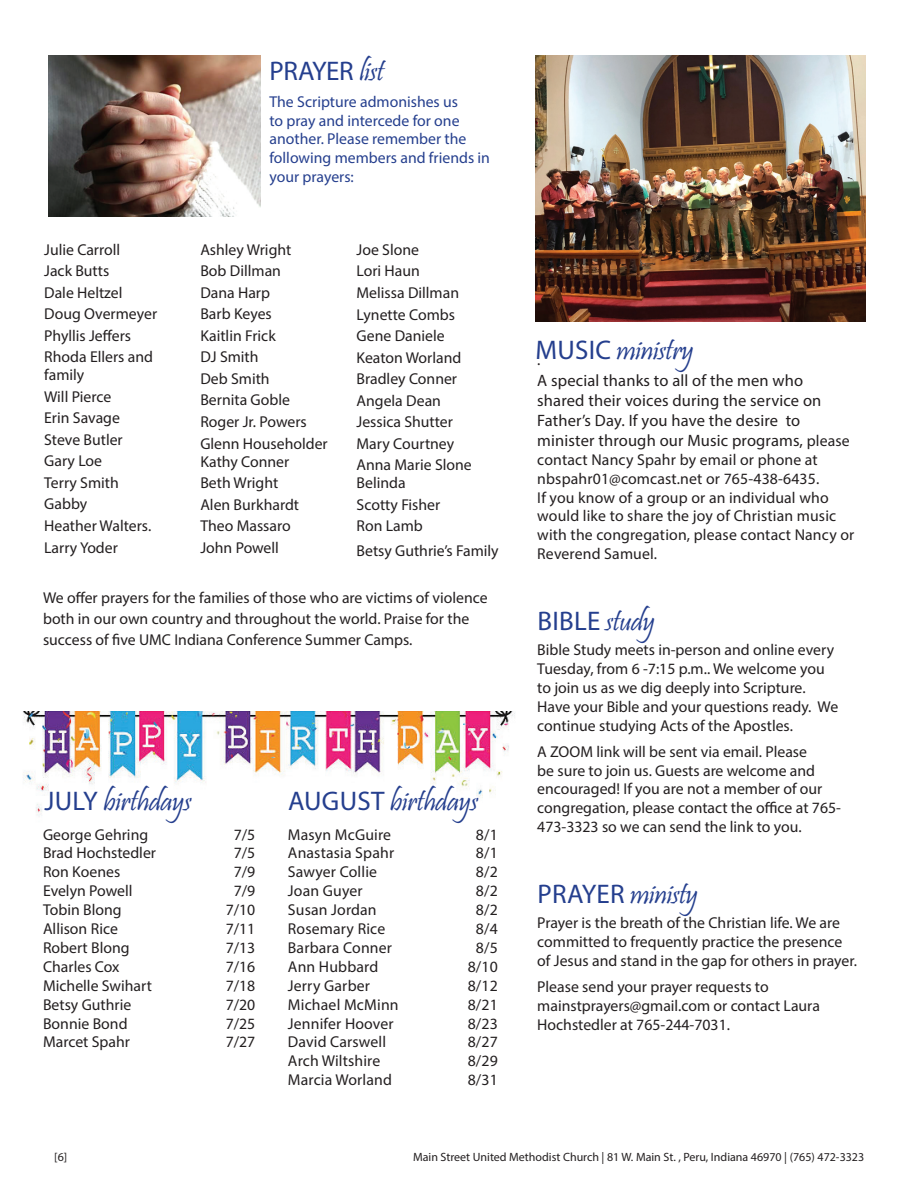
<style>
.page{position:relative;width:918px;height:1188px;background:#fff}
.page>*{position:absolute;margin:0;border:0;box-sizing:border-box;transform-origin:0 0}
.t1{font:30px "Pristina";letter-spacing:-.01em;color:#253f8e}
.t2{font:27px "Myriad Pro";letter-spacing:-.005em;color:#253f8e}
.t3{font:16.5px/19.8px "Myriad Pro";letter-spacing:.01em;color:#231f20}
.t4{font:15.75px/21.5px "Myriad Pro";color:#231f20}
.t5{font:15.75px/18.9px "Myriad Pro";color:#253f8e}
.t6{font:12px "Myriad Pro";color:#231f20}
.s1{font-family:"Pristina";font-size:30px}
.s2{font-family:"Myriad Pro";font-size:27px}
.s3{font-size:15.75px}
</style>
<div class="page">
<img style="left:48px;top:56px;width:212px;height:160px">
<img style="left:23px;top:712px;width:492px;height:104px">
<img style="left:535px;top:56px;width:330px;height:265px">
<p class="t4" style="left:44px;top:239px;width:114px">Julie Carroll<br>Jack Butts<br>Dale Heltzel<br>Doug Overmeyer<br>Phyllis Jeffers<br>Rhoda Ellers and</p>
<p class="t4" style="left:44px;top:364px;width:109px">family<br>Will Pierce<br>Erin Savage<br>Steve Butler<br>Gary Loe<br>Terry Smith<br>Gabby<br>Heather Walters.<br>Larry Yoder</p>
<h2 class="t2" style="left:270px;top:55px;width:116px">PRAYER <span class="s1">list</span></h2>
<p class="t5" style="left:270px;top:92px;width:222px">The Scripture admonishes us<br>to pray and intercede for one another. Please remember the following members and friends in your prayers:</p>
<p class="t4" style="left:200px;top:239px;width:129px">Ashley Wright<br>Bob Dillman<br>Dana Harp<br>Barb Keyes<br>Kaitlin Frick<br>DJ Smith<br>Deb Smith<br>Bernita Goble<br>Roger Jr. Powers<br>Glenn Householder</p>
<p class="t4" style="left:200px;top:450px;width:100px">Kathy Conner<br>Beth Wright<br>Alen Burkhardt<br>Theo Massaro<br>John Powell</p>
<p class="t4" style="left:357px;top:239px;width:117px">Joe Slone<br>Lori Haun<br>Melissa Dillman<br>Lynette Combs<br>Gene Daniele<br>Keaton Worland<br>Bradley Conner<br>Angela Dean<br>Jessica Shutter<br>Mary Courtney<br>Anna Marie Slone</p>
<p class="t4" style="left:357px;top:472px;width:85px">Belinda<br>Scotty Fisher<br>Ron Lamb</p>
<p class="t4" style="left:357px;top:539px;width:144px">Betsy Guthrie’s Family</p>
<p class="t4" style="left:43px;top:587px;width:446px;line-height:21px">We offer prayers for the families of those who are victims of violence both in our own country and throughout the world. Praise for the success of five UMC Indiana Conference Summer Camps.</p>
<h1 class="t1" style="left:44px;top:784px;width:148px"><span class="s2">JULY</span> birthdays</h1>
<p class="t4" style="left:43px;top:823px;width:107px">George Gehring</p>
<p class="t4" style="left:234px;top:823px;width:23px">7/5</p>
<p class="t4" style="left:43px;top:842px;width:115px">Brad Hochstedler</p>
<p class="t4" style="left:234px;top:842px;width:23px">7/5</p>
<p class="t4" style="left:43px;top:861px;width:79px">Ron Koenes</p>
<p class="t4" style="left:234px;top:861px;width:23px">7/9</p>
<p class="t4" style="left:43px;top:880px;width:91px">Evelyn Powell</p>
<p class="t4" style="left:234px;top:880px;width:23px">7/9</p>
<p class="t4" style="left:43px;top:899px;width:80px">Tobin Blong</p>
<p class="t4" style="left:226px;top:899px;width:31px">7/10</p>
<p class="t4" style="left:43px;top:918px;width:76px">Allison Rice</p>
<p class="t4" style="left:226px;top:918px;width:31px">7/11</p>
<p class="t4" style="left:43px;top:937px;width:88px">Robert Blong</p>
<p class="t4" style="left:226px;top:937px;width:31px">7/13</p>
<p class="t4" style="left:43px;top:956px;width:78px">Charles Cox</p>
<p class="t4" style="left:226px;top:956px;width:31px">7/16</p>
<p class="t4" style="left:43px;top:974px;width:110px">Michelle Swihart</p>
<p class="t4" style="left:226px;top:974px;width:31px">7/18</p>
<p class="t4" style="left:43px;top:993px;width:90px">Betsy Guthrie</p>
<p class="t4" style="left:226px;top:993px;width:31px">7/20</p>
<p class="t4" style="left:43px;top:1012px;width:86px">Bonnie Bond</p>
<p class="t4" style="left:226px;top:1012px;width:31px">7/25</p>
<p class="t4" style="left:43px;top:1031px;width:88px">Marcet Spahr</p>
<p class="t4" style="left:226px;top:1031px;width:31px">7/27</p>
<h1 class="t1" style="left:288px;top:784px;width:191px"><span class="s2">AUGUST</span> birthdays</h1>
<p class="t4" style="left:288px;top:823px;width:105px">Masyn McGuire</p>
<p class="t4" style="left:476px;top:823px;width:23px">8/1</p>
<p class="t4" style="left:288px;top:842px;width:108px">Anastasia Spahr</p>
<p class="t4" style="left:476px;top:842px;width:23px">8/1</p>
<p class="t4" style="left:288px;top:861px;width:91px">Sawyer Collie</p>
<p class="t4" style="left:476px;top:861px;width:23px">8/2</p>
<p class="t4" style="left:288px;top:880px;width:76px">Joan Guyer</p>
<p class="t4" style="left:476px;top:880px;width:23px">8/2</p>
<p class="t4" style="left:288px;top:899px;width:90px">Susan Jordan</p>
<p class="t4" style="left:476px;top:899px;width:23px">8/2</p>
<p class="t4" style="left:288px;top:918px;width:99px">Rosemary Rice</p>
<p class="t4" style="left:476px;top:918px;width:23px">8/4</p>
<p class="t4" style="left:288px;top:937px;width:106px">Barbara Conner</p>
<p class="t4" style="left:476px;top:937px;width:23px">8/5</p>
<p class="t4" style="left:288px;top:956px;width:92px">Ann Hubbard</p>
<p class="t4" style="left:468px;top:956px;width:32px">8/10</p>
<p class="t4" style="left:288px;top:974px;width:84px">Jerry Garber</p>
<p class="t4" style="left:468px;top:974px;width:32px">8/12</p>
<p class="t4" style="left:288px;top:993px;width:112px">Michael McMinn</p>
<p class="t4" style="left:468px;top:993px;width:32px">8/21</p>
<p class="t4" style="left:288px;top:1012px;width:107px">Jennifer Hoover</p>
<p class="t4" style="left:468px;top:1012px;width:32px">8/23</p>
<p class="t4" style="left:288px;top:1031px;width:100px">David Carswell</p>
<p class="t4" style="left:468px;top:1031px;width:32px">8/27</p>
<p class="t4" style="left:288px;top:1050px;width:94px">Arch Wiltshire</p>
<p class="t4" style="left:468px;top:1050px;width:32px">8/29</p>
<p class="t4" style="left:288px;top:1069px;width:106px">Marcia Worland</p>
<p class="t4" style="left:468px;top:1069px;width:32px">8/31</p>
<h1 class="t1" style="left:535px;top:333px;width:160px"><span class="s2">MUSIC</span> ministry</h1>
<p class="t3" style="left:537px;top:371px;width:314px">A special thanks to all of the men who shared their voices during the service on Father’s Day. If you have the desire to minister through our Music programs, <span class="s3">please</span></p>
<p class="t4" style="left:537px;top:450px;width:319px;line-height:18.9px">contact Nancy Spahr by email or phone at nbspahr01@comcast.net or 765-438-6435.<br>If you know of a group or an individual who would like to share the joy of Christian music with the congregation, please contact Nancy or Reverend Samuel.</p>
<p class="t4" style="left:537px;top:349px;width:5px">.</p>
<h2 class="t2" style="left:538px;top:604px;width:119px">BIBLE <span class="s1">study</span></h2>
<p class="t4" style="left:537px;top:640px;width:302px;line-height:18.9px">Bible Study meets in-person and online every Tuesday, from 6 -7:15 p.m.. We welcome you to join us as we dig deeply into Scripture.<br>Have your Bible and your questions ready. We continue studying Acts of the Apostles.</p>
<p class="t4" style="left:537px;top:742px;width:305px;line-height:18.9px">A ZOOM link will be sent via email. Please<br>be sure to join us. Guests are welcome and encouraged! If you are not a member of our congregation, please contact the office at 765- 473-3323 so we can send the link to you.</p>
<h1 class="t1" style="left:538px;top:877px;width:162px"><span class="s2">PRAYER</span> ministy</h1>
<p class="t4" style="left:537px;top:913px;width:321px;line-height:18.9px">Prayer is the breath of the Christian life. We are committed to frequently practice the presence of Jesus and stand in the gap for others in prayer.</p>
<p class="t4" style="left:537px;top:977px;width:284px;line-height:18.9px">Please send your prayer requests to mainstprayers@gmail.com or contact Laura<br>Hochstedler at 765-244-7031.</p>
<p class="t6" style="left:54px;top:1150px;width:14px">[6]</p>
<p class="t6" style="left:413px;top:1150px;width:453px">Main Street United Methodist Church | 81 W. Main St. , Peru, Indiana 46970 | (765) 472-3323</p>
</div>
